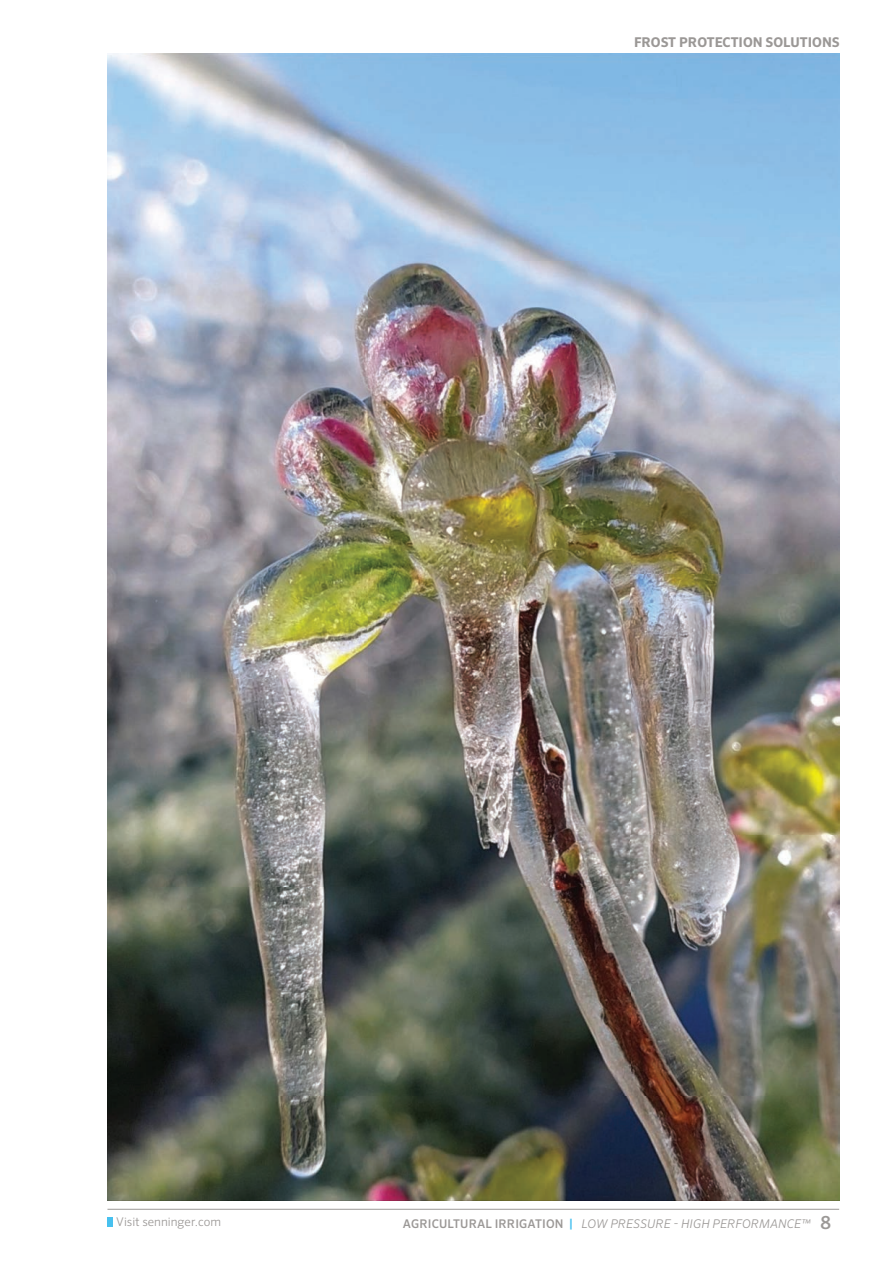
<style>
.page{position:relative;width:894px;height:1263px;background:#fff}
.page>*{position:absolute;margin:0;border:0;box-sizing:border-box;transform-origin:0 0}
.t1{font:500 18px "Sero Pro";color:#9b9896}
.t2{font:700 13.5px "Sero Pro";color:#9b9896}
.t3{font:italic 300 12px "Sero Pro";letter-spacing:.01em;color:#9b9896}
.t4{font:300 12px "Sero Pro";color:#9b9896}
.s1{font-weight:500;font-style:normal}
.s2{font-weight:500;font-style:normal;color:#48c1ef}
</style>
<div class="page">
<div style="left:107px;top:1217px;width:6px;height:9px;background:#48c1ef"></div>
<hr style="left:107px;top:1209px;width:731px;height:1px;background:#9b9896">
<img style="left:107px;top:53px;width:731px;height:1148px">
<p class="t2" style="left:633px;top:34px;width:207px">FROST PROTECTION SOLUTIONS</p>
<p class="t4" style="left:116px;top:1214px;width:106px">Visit senninger.com</p>
<p class="t3" style="left:403px;top:1216px;width:409px"><span class="s1">AGRICULTURAL IRRIGATION</span> <span class="s2">|</span> LOW PRESSURE - HIGH PERFORMANCE™</p>
<h1 class="t1" style="left:819px;top:1212px;width:12px">8</h1>
</div>
